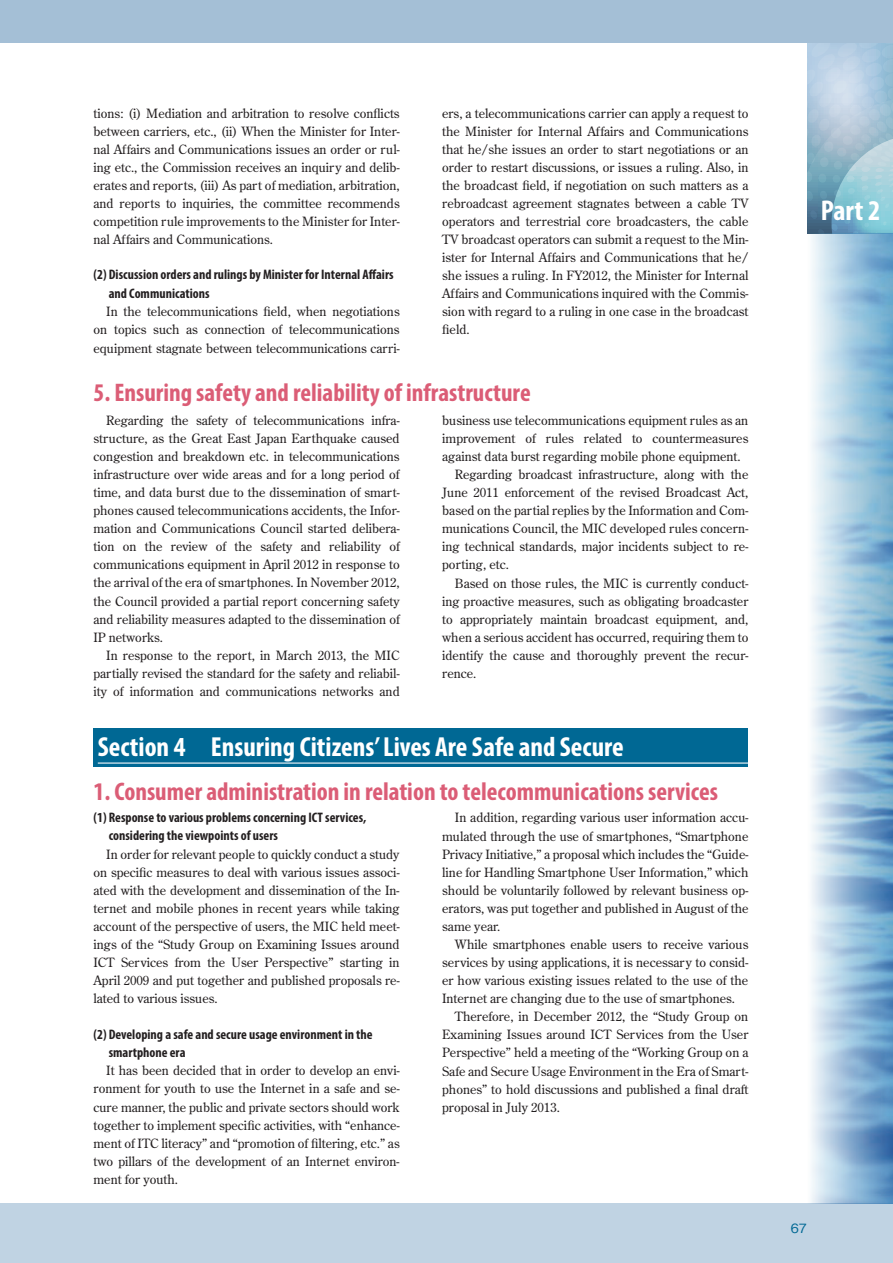
<style>
.page{position:relative;width:893px;height:1263px;background:#fff}
.page>*{position:absolute;margin:0;border:0;box-sizing:border-box;transform-origin:0 0}
.t1{font:700 condensed 28.65px "Myriad Pro";color:#fff}
.t2{font:700 condensed 27.6px "Myriad Pro";color:#fff}
.t3{font:700 condensed 25.5px "Myriad Pro";color:#db5d76}
.t4{font:700 condensed 13.8px/18.1px "Myriad Pro";color:#231f20}
.t5{font:12.75px/18.1px "Century Old Style Std";color:#231f20;text-align:justify}
.t6{font:500 12.75px "Gothic BBB Pr 6";color:#006894}
</style>
<div class="page">
<div style="left:94px;top:729px;width:654px;height:38px;background:#006894"></div>
<hr style="left:98px;top:762px;width:650px;height:2px;background:#fff">
<svg style="left:808px;top:43px;width:85px;height:191px;background:#9dc0d3"></svg>
<div style="left:0;top:1203px;width:893px;height:60px;background:#c0d3e3"></div>
<div style="left:0;top:0;width:893px;height:43px;background:#a4bfd6"></div>
<svg style="left:811px;top:234px;width:82px;height:969px;background:#a3c6de"></svg>
<p class="t5" style="left:94px;top:104px;width:308px">tions: (i) Mediation and arbitration to resolve conflicts between carriers, etc., (ii) When the Minister for Inter&shy;nal Affairs and Communications issues an order or rul&shy;ing etc., the Commission receives an inquiry and delib&shy;erates and reports, (iii) As part of mediation, arbitration, and reports to inquiries, the committee recommends competition rule improvements to the Minister for Inter&shy;nal Affairs and Communications.</p>
<p class="t4" style="left:109px;top:265px;width:286px;text-indent:-15px">(2) Discussion orders and rulings by Minister for Internal Affairs and Communications</p>
<p class="t5" style="left:94px;top:302px;width:308px;text-indent:13px">In the telecommunications field, when negotiations on topics such as connection of telecommunications equipment stagnate between telecommunications carri-</p>
<p class="t5" style="left:442px;top:104px;width:308px">ers, a telecommunications carrier can apply a request to the Minister for Internal Affairs and Communications that he/she issues an order to start negotiations or an order to restart discussions, or issues a ruling. Also, in the broadcast field, if negotiation on such matters as a rebroadcast agreement stagnates between a cable TV operators and terrestrial core broadcasters, the cable TV broadcast operators can submit a request to the Min&shy;ister for Internal Affairs and Communications that he/ she issues a ruling. In FY2012, the Minister for Internal Affairs and Communications inquired with the Commis&shy;sion with regard to a ruling in one case in the broadcast field.</p>
<p class="t3" style="left:94px;top:377px;width:439px">5. Ensuring safety and reliability of infrastructure</p>
<p class="t5" style="left:106px;top:411px;width:295px">Regarding the safety of telecommunications infra-</p>
<p class="t5" style="left:94px;top:429px;width:308px">structure, as the Great East Japan Earthquake caused</p>
<p class="t5" style="left:94px;top:447px;width:308px">congestion and breakdown etc. in telecommunications</p>
<p class="t5" style="left:94px;top:465px;width:308px">infrastructure over wide areas and for a long period of</p>
<p class="t5" style="left:94px;top:483px;width:308px">time, and data burst due to the dissemination of smart-</p>
<p class="t5" style="left:94px;top:501px;width:308px">phones caused telecommunications accidents, the Infor-</p>
<p class="t5" style="left:94px;top:519px;width:308px">mation and Communications Council started delibera-</p>
<p class="t5" style="left:94px;top:537px;width:308px">tion on the review of the safety and reliability of</p>
<p class="t5" style="left:94px;top:555px;width:308px">communications equipment in April 2012 in response to</p>
<p class="t5" style="left:94px;top:574px;width:308px">the arrival of the era of smartphones. In November 2012,</p>
<p class="t5" style="left:94px;top:592px;width:308px">the Council provided a partial report concerning safety</p>
<p class="t5" style="left:94px;top:610px;width:308px">and reliability measures adapted to the dissemination of</p>
<p class="t5" style="left:94px;top:628px;width:71px">IP networks.</p>
<p class="t5" style="left:106px;top:646px;width:295px">In response to the report, in March 2013, the MIC</p>
<p class="t5" style="left:94px;top:664px;width:308px">partially revised the standard for the safety and reliabil-</p>
<p class="t5" style="left:94px;top:682px;width:308px">ity of information and communications networks and</p>
<p class="t5" style="left:442px;top:411px;width:308px">business use telecommunications equipment rules as an</p>
<p class="t5" style="left:442px;top:429px;width:308px">improvement of rules related to countermeasures</p>
<p class="t5" style="left:442px;top:447px;width:300px">against data burst regarding mobile phone equipment.</p>
<p class="t5" style="left:455px;top:465px;width:295px">Regarding broadcast infrastructure, along with the</p>
<p class="t5" style="left:442px;top:483px;width:308px">June 2011 enforcement of the revised Broadcast Act,</p>
<p class="t5" style="left:442px;top:501px;width:308px">based on the partial replies by the Information and Com-</p>
<p class="t5" style="left:442px;top:519px;width:308px">munications Council, the MIC developed rules concern-</p>
<p class="t5" style="left:442px;top:537px;width:308px">ing technical standards, major incidents subject to re-</p>
<p class="t5" style="left:442px;top:555px;width:68px">porting, etc.</p>
<p class="t5" style="left:455px;top:574px;width:295px">Based on those rules, the MIC is currently conduct-</p>
<p class="t5" style="left:442px;top:592px;width:308px">ing proactive measures, such as obligating broadcaster</p>
<p class="t5" style="left:442px;top:610px;width:308px">to appropriately maintain broadcast equipment, and,</p>
<p class="t5" style="left:442px;top:628px;width:308px">when a serious accident has occurred, requiring them to</p>
<p class="t5" style="left:442px;top:646px;width:308px">identify the cause and thoroughly prevent the recur-</p>
<p class="t5" style="left:442px;top:664px;width:36px">rence.</p>
<p class="t2" style="left:98px;top:730px;width:527px">Section 4 Ensuring Citizens’ Lives Are Safe and Secure</p>
<p class="t3" style="left:94px;top:775px;width:626px">1. Consumer administration in relation to telecommunications services</p>
<p class="t4" style="left:109px;top:808px;width:259px;text-indent:-15px">(1) Response to various problems concerning ICT services, considering the viewpoints of users</p>
<p class="t5" style="left:94px;top:845px;width:308px;text-indent:13px">In order for relevant people to quickly conduct a study on specific measures to deal with various issues associ&shy;ated with the development and dissemination of the In&shy;ternet and mobile phones in recent years while taking account of the perspective of users, the MIC held meet&shy;ings of the “Study Group on Examining Issues around ICT Services from the User Perspective” starting in April 2009 and put together and published proposals re&shy;lated to various issues.</p>
<p class="t4" style="left:109px;top:1024px;width:265px;text-indent:-15px">(2) Developing a safe and secure usage environment in the smartphone era</p>
<p class="t5" style="left:94px;top:1061px;width:308px;text-indent:13px">It has been decided that in order to develop an envi&shy;ronment for youth to use the Internet in a safe and se&shy;cure manner, the public and private sectors should work together to implement specific activities, with “enhance&shy;ment of ITC literacy” and “promotion of filtering, etc.” as two pillars of the development of an Internet environ&shy;ment for youth.</p>
<p class="t5" style="left:455px;top:808px;width:295px">In addition, regarding various user information accu-</p>
<p class="t5" style="left:442px;top:827px;width:308px">mulated through the use of smartphones, “Smartphone</p>
<p class="t5" style="left:442px;top:845px;width:308px">Privacy Initiative,” a proposal which includes the “Guide-</p>
<p class="t5" style="left:442px;top:863px;width:308px">line for Handling Smartphone User Information,” which</p>
<p class="t5" style="left:442px;top:881px;width:308px">should be voluntarily followed by relevant business op-</p>
<p class="t5" style="left:442px;top:899px;width:308px">erators, was put together and published in August of the</p>
<p class="t5" style="left:442px;top:917px;width:60px">same year.</p>
<p class="t5" style="left:455px;top:935px;width:295px">While smartphones enable users to receive various</p>
<p class="t5" style="left:442px;top:953px;width:308px">services by using applications, it is necessary to consid-</p>
<p class="t5" style="left:442px;top:971px;width:308px">er how various existing issues related to the use of the</p>
<p class="t5" style="left:442px;top:989px;width:294px">Internet are changing due to the use of smartphones.</p>
<p class="t5" style="left:455px;top:1007px;width:295px">Therefore, in December 2012, the “Study Group on</p>
<p class="t5" style="left:442px;top:1025px;width:308px">Examining Issues around ICT Services from the User</p>
<p class="t5" style="left:442px;top:1043px;width:308px">Perspective” held a meeting of the “Working Group on a</p>
<p class="t5" style="left:442px;top:1061px;width:308px">Safe and Secure Usage Environment in the Era of Smart-</p>
<p class="t5" style="left:442px;top:1080px;width:308px">phones” to hold discussions and published a final draft</p>
<p class="t5" style="left:442px;top:1098px;width:119px">proposal in July 2013.</p>
<h1 class="t1" style="left:821px;top:193px;width:61px">Part 2</h1>
<p class="t6" style="left:791px;top:1218px;width:18px">67</p>
</div>
